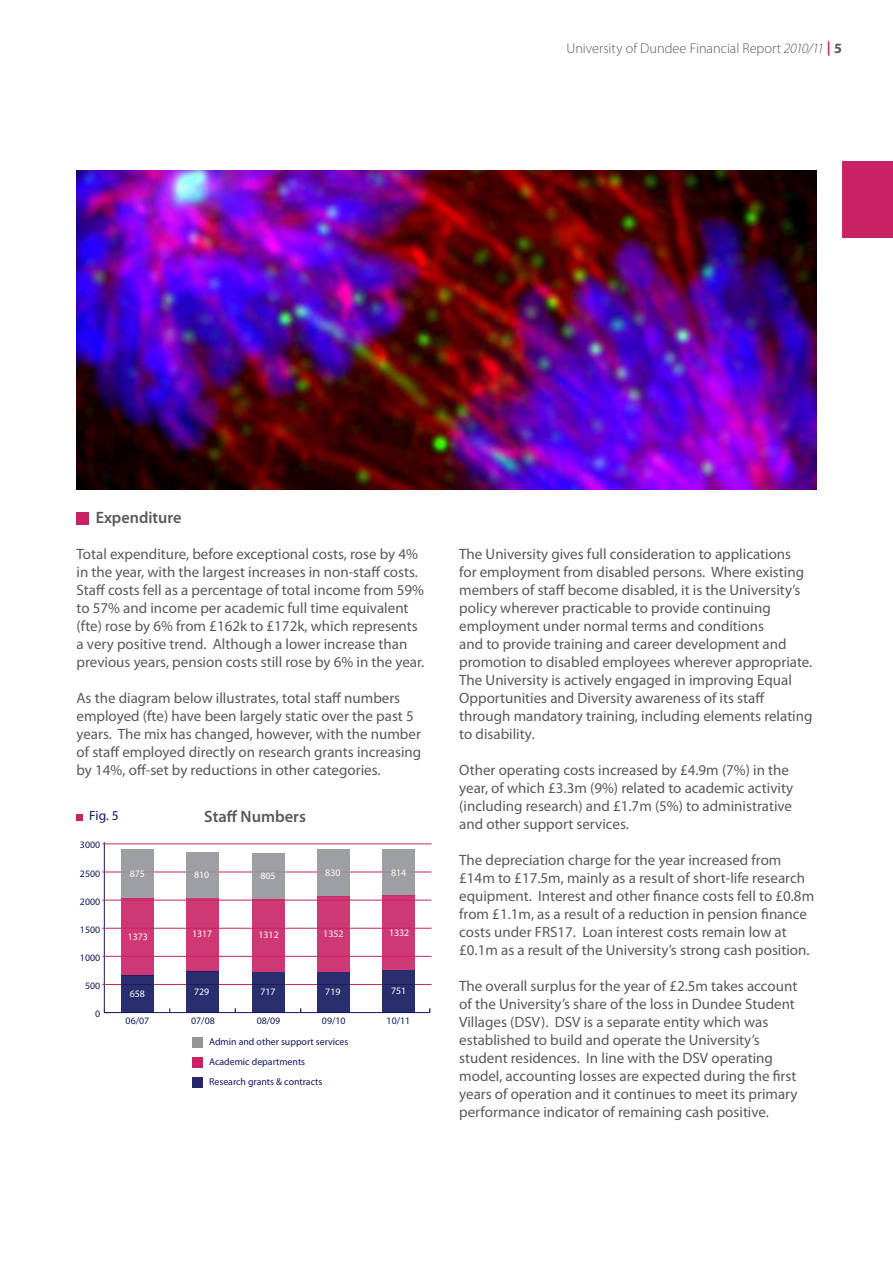
<style>
.page{position:relative;width:893px;height:1263px;background:#fff}
.page>*{position:absolute;margin:0;border:0;box-sizing:border-box;transform-origin:0 0}
.t1{font:600 16.5px "Myriad Pro";color:#58595b}
.t2{font:15px/18px "Myriad Pro";color:#58595b}
.t3{font:300 14.25px "Myriad Pro";color:#58595b}
.t4{font:13.5px "Myriad Pro";color:#11175e}
.t5{font:9.9px "Myriad Pro";color:#11175e}
.t6{font:9.9px "Myriad Pro";color:#fff}
.s1{font-style:italic}
.s2{font-weight:700;color:#c92265}
.s3{font-weight:700}
</style>
<div class="page">
<div style="left:842px;top:162px;width:51px;height:76px;background:#c92265"></div>
<svg style="left:77px;top:814px;width:6px;height:6px"></svg>
<img style="left:77px;top:170px;width:739px;height:319px">
<div style="left:77px;top:512px;width:12px;height:12px;background:#c92265"></div>
<hr style="left:104px;top:1012px;width:326px;height:1px;background:#11175e">
<hr style="left:104px;top:842px;width:1px;height:170px;background:#11175e">
<hr style="left:102px;top:984px;width:330px;height:1px;background:#c92265">
<hr style="left:102px;top:956px;width:330px;height:1px;background:#c92265">
<hr style="left:102px;top:928px;width:330px;height:1px;background:#c92265">
<hr style="left:102px;top:900px;width:330px;height:1px;background:#c92265">
<hr style="left:102px;top:872px;width:330px;height:1px;background:#c92265">
<hr style="left:102px;top:843px;width:330px;height:1px;background:#c92265">
<div style="left:121px;top:849px;width:32px;height:49px;background:#9e9fa2"></div>
<div style="left:186px;top:852px;width:33px;height:45px;background:#9e9fa2"></div>
<div style="left:252px;top:853px;width:32px;height:47px;background:#9e9fa2"></div>
<div style="left:317px;top:849px;width:33px;height:47px;background:#9e9fa2"></div>
<div style="left:121px;top:898px;width:32px;height:77px;background:#ce3874"></div>
<div style="left:252px;top:899px;width:32px;height:73px;background:#ce3874"></div>
<div style="left:317px;top:896px;width:33px;height:76px;background:#ce3874"></div>
<div style="left:186px;top:897px;width:33px;height:74px;background:#ce3874"></div>
<div style="left:121px;top:975px;width:32px;height:37px;background:#292e6e"></div>
<div style="left:186px;top:971px;width:33px;height:41px;background:#292e6e"></div>
<div style="left:252px;top:972px;width:32px;height:40px;background:#292e6e"></div>
<div style="left:317px;top:972px;width:33px;height:40px;background:#292e6e"></div>
<div style="left:382px;top:849px;width:33px;height:46px;background:#9e9fa2"></div>
<div style="left:382px;top:895px;width:33px;height:75px;background:#ce3874"></div>
<div style="left:382px;top:970px;width:33px;height:42px;background:#292e6e"></div>
<div style="left:192px;top:1037px;width:11px;height:10px;background:#939598"></div>
<div style="left:192px;top:1057px;width:11px;height:11px;background:#c92265"></div>
<div style="left:192px;top:1077px;width:11px;height:11px;background:#242869"></div>
<p class="t3" style="left:566px;top:41px;width:277px">University of Dundee Financial Report <span class="s1">2010/11</span> <span class="s2">|</span> <span class="s3">5</span></p>
<p class="t1" style="left:96px;top:507px;width:87px">Expenditure</p>
<p class="t2" style="left:77px;top:545px;width:349px">Total expenditure, before exceptional costs, rose by 4% in the year, with the largest increases in non-staff costs.<br>Staff costs fell as a percentage of total income from 59% to 57% and income per academic full time equivalent (fte) rose by 6% from £162k to £172k, which represents a very positive trend. although a lower increase than previous years, pension costs still rose by 6% in the year.</p>
<p class="t2" style="left:77px;top:689px;width:346px">as the diagram below illustrates, total staff numbers employed (fte) have been largely static over the past 5 years. The mix has changed, however, with the number of staff employed directly on research grants increasing by 14%, off-set by reductions in other categories.</p>
<p class="t4" style="left:89px;top:807px;width:31px">fig. 5</p>
<p class="t1" style="left:204px;top:806px;width:103px">Staff Numbers</p>
<p class="t5" style="left:80px;top:839px;width:22px">3000</p>
<p class="t5" style="left:80px;top:867px;width:22px">2500</p>
<p class="t5" style="left:80px;top:895px;width:22px">2000</p>
<p class="t5" style="left:80px;top:923px;width:22px">1500</p>
<p class="t5" style="left:80px;top:951px;width:22px">1000</p>
<p class="t5" style="left:85px;top:980px;width:17px">500</p>
<p class="t5" style="left:95px;top:1008px;width:7px">0</p>
<p class="t5" style="left:126px;top:1015px;width:25px">06/07</p>
<p class="t6" style="left:130px;top:867px;width:17px">875</p>
<p class="t6" style="left:194px;top:868px;width:17px">810</p>
<p class="t6" style="left:260px;top:870px;width:17px">805</p>
<p class="t6" style="left:325px;top:866px;width:17px">830</p>
<p class="t6" style="left:391px;top:866px;width:17px">814</p>
<p class="t6" style="left:128px;top:930px;width:22px">1373</p>
<p class="t6" style="left:192px;top:928px;width:22px">1317</p>
<p class="t6" style="left:258px;top:929px;width:22px">1312</p>
<p class="t6" style="left:323px;top:927px;width:22px">1352</p>
<p class="t6" style="left:389px;top:926px;width:22px">1332</p>
<p class="t6" style="left:260px;top:986px;width:17px">717</p>
<p class="t6" style="left:391px;top:985px;width:17px">751</p>
<p class="t6" style="left:130px;top:987px;width:17px">658</p>
<p class="t6" style="left:194px;top:986px;width:17px">729</p>
<p class="t6" style="left:325px;top:986px;width:17px">719</p>
<p class="t5" style="left:191px;top:1015px;width:25px">07/08</p>
<p class="t5" style="left:257px;top:1015px;width:25px">08/09</p>
<p class="t5" style="left:322px;top:1015px;width:25px">09/10</p>
<p class="t5" style="left:387px;top:1015px;width:25px">10/11</p>
<p class="t5" style="left:209px;top:1035px;width:141px">Admin and other support services</p>
<p class="t5" style="left:209px;top:1055px;width:98px">Academic departments</p>
<p class="t5" style="left:209px;top:1076px;width:115px">Research grants &amp; contracts</p>
<p class="t2" style="left:459px;top:545px;width:355px">The University gives full consideration to applications<br>for employment from disabled persons. Where existing members of staff become disabled, it is the University’s policy wherever practicable to provide continuing employment under normal terms and conditions<br>and to provide training and career development and promotion to disabled employees wherever appropriate.<br>The University is actively engaged in improving Equal Opportunities and Diversity awareness of its staff through mandatory training, including elements relating to disability.</p>
<p class="t2" style="left:459px;top:761px;width:335px">Other operating costs increased by £4.9m (7%) in the year, of which £3.3m (9%) related to academic activity (including research) and £1.7m (5%) to administrative and other support services.</p>
<p class="t2" style="left:459px;top:851px;width:356px">The depreciation charge for the year increased from £14m to £17.5m, mainly as a result of short-life research equipment. interest and other finance costs fell to £0.8m from £1.1m, as a result of a reduction in pension finance costs under fRS17. loan interest costs remain low at £0.1m as a result of the University’s strong cash position.</p>
<p class="t2" style="left:459px;top:977px;width:340px">The overall surplus for the year of £2.5m takes account of the University’s share of the loss in Dundee Student Villages (DSV). DSV is a separate entity which was established to build and operate the University’s student residences. in line with the DSV operating model, accounting losses are expected during the first years of operation and it continues to meet its primary performance indicator of remaining cash positive.</p>
</div>
